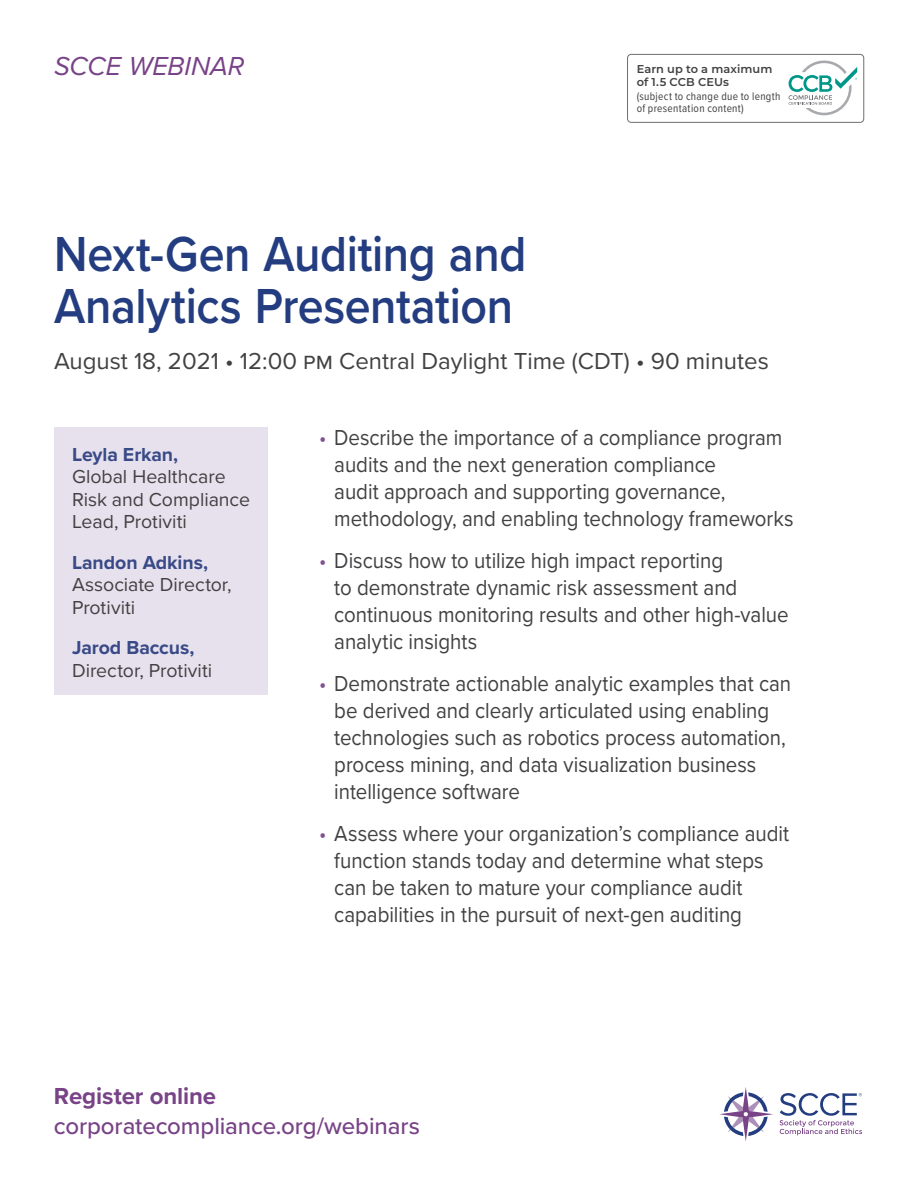
<style>
.page{position:relative;width:918px;height:1188px;background:#fff}
.page>*{position:absolute;margin:0;border:0;box-sizing:border-box;transform-origin:0 0}
.t1{font:600 51px/52.5px "Proxima Nova";letter-spacing:-.01em;color:#233d80;scale:.91 1}
.t2{font:italic 27px "Proxima Nova";letter-spacing:-.005em;color:#784387}
.t3{font:24px "Proxima Nova";color:#414042}
.t4{font:500 24px "Proxima Nova";letter-spacing:-.005em;color:#784387}
.t5{font:700 24px "Proxima Nova";letter-spacing:-.005em;color:#784387}
.t6{font:22.5px/27px "Proxima Nova";letter-spacing:-.005em;color:#414042;scale:.91 1}
.t7{font:19.5px/22.5px "Proxima Nova";color:#414042}
.t8{font:700 19.5px "Proxima Nova";letter-spacing:-.005em;color:#394a87}
.t9{font:11.4px/12.1px "Proxima Nova Cond";letter-spacing:.025em;color:#414042}
.t10{font:600 11.4px/13px "Montserrat";letter-spacing:.005em;color:#414042}
.s1{color:#815290}
</style>
<div class="page">
<svg style="left:719px;top:1087px;width:54px;height:54px"></svg>
<svg style="left:780px;top:1093px;width:82px;height:42px"></svg>
<div style="left:627px;top:54px;width:237px;height:69px;border:1px solid #6d6e71;border-radius:4px"></div>
<svg style="left:789px;top:61px;width:68px;height:54px"></svg>
<div style="left:54px;top:428px;width:214px;height:267px;background:#e7e1ed"></div>
<p class="t2" style="left:54px;top:46px;width:192px">SCCE WEBINAR</p>
<h1 class="t1" style="left:54px;top:226px;width:521px">Next-Gen Auditing and<br>Analytics Presentation</h1>
<p class="t10" style="left:637px;top:62px;width:137px">Earn up to a maximum of 1.5 CCB CEUs</p>
<p class="t9" style="left:637px;top:90px;width:145px">(subject to change due to length of presentation content)</p>
<p class="t3" style="left:54px;top:343px;width:716px">August 18, 2021 • 12:00 pm Central Daylight Time (CDT) • 90 minutes</p>
<p class="t8" style="left:72px;top:440px;width:108px">Leyla Erkan,</p>
<p class="t7" style="left:72px;top:465px;width:180px">Global Healthcare<br>Risk and Compliance<br>Lead, Protiviti</p>
<p class="t8" style="left:72px;top:548px;width:138px">Landon Adkins,</p>
<p class="t7" style="left:72px;top:573px;width:161px">Associate Director,<br>Protiviti</p>
<p class="t8" style="left:72px;top:633px;width:124px">Jarod Baccus,</p>
<p class="t7" style="left:72px;top:658px;width:142px">Director, Protiviti</p>
<p class="t5" style="left:54px;top:1078px;width:164px">Register online</p>
<p class="t6" style="left:334px;top:423px;width:506px;text-indent:-15px"><span class="s1">•</span> Describe the importance of a compliance program audits and the next generation compliance<br>audit approach and supporting governance, methodology, and enabling technology frameworks</p>
<p class="t6" style="left:334px;top:546px;width:501px;text-indent:-15px"><span class="s1">•</span> Discuss how to utilize high impact reporting<br>to demonstrate dynamic risk assessment and continuous monitoring results and other high-value analytic insights</p>
<p class="t6" style="left:334px;top:669px;width:504px;text-indent:-15px"><span class="s1">•</span> Demonstrate actionable analytic examples that can be derived and clearly articulated using enabling technologies such as robotics process automation, process mining, and data visualization business intelligence software</p>
<p class="t6" style="left:334px;top:819px;width:501px;text-indent:-15px"><span class="s1">•</span> Assess where your organization’s compliance audit function stands today and determine what steps can be taken to mature your compliance audit capabilities in the pursuit of next-gen auditing</p>
<p class="t4" style="left:54px;top:1108px;width:368px">corporatecompliance.org/webinars</p>
</div>
